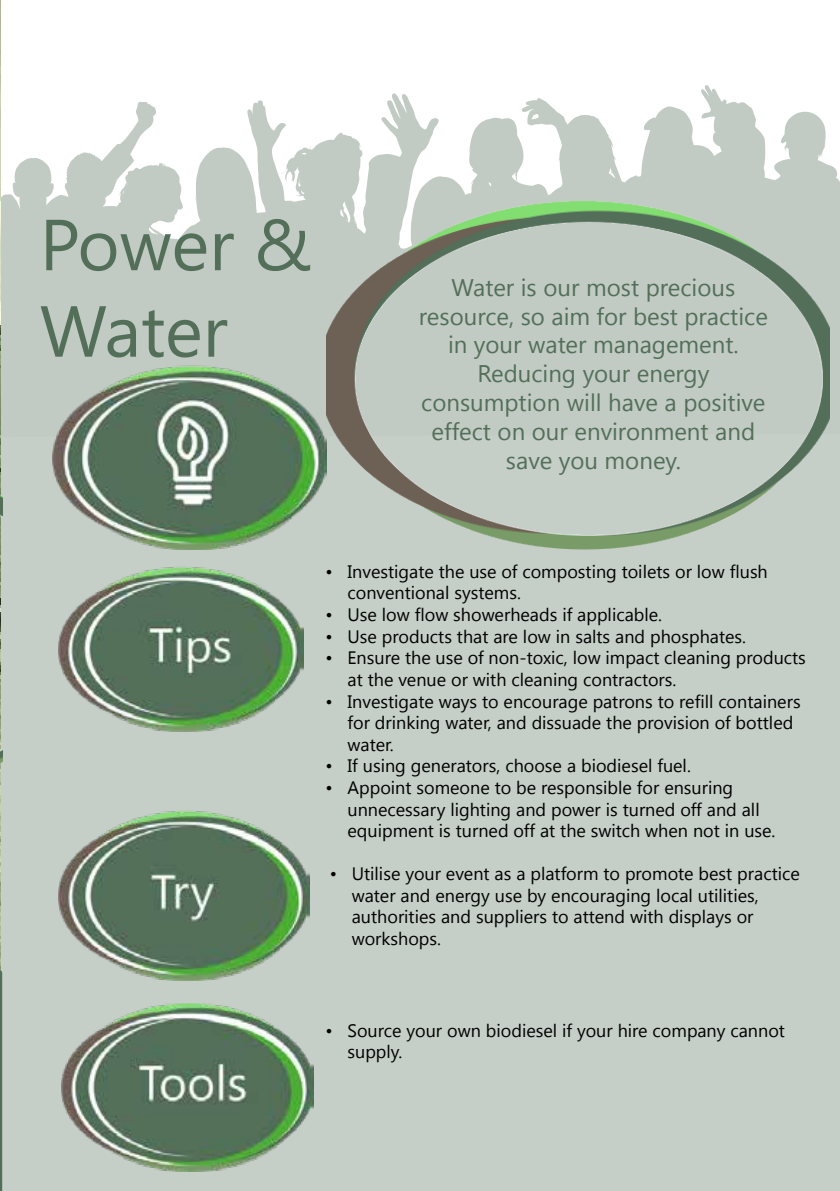
<style>
.page{position:relative;width:840px;height:1191px;background:#fff}
.page>*{position:absolute;margin:0;border:0;box-sizing:border-box;transform-origin:0 0}
.t1{font:72px/86.4px "Segoe UI";letter-spacing:-.005em;color:#536f59}
.t2{font:24px/28.8px "Segoe UI";color:#536f59;text-align:center}
.t3{font:18px/21.6px "Segoe UI";color:#000}
</style>
<div class="page">
<div style="left:0;top:413px;width:839px;height:778px;background:#c5cec7"></div>
<svg style="left:1px;top:85px;width:838px;height:336px;fill:#c1cbc3"></svg>
<img style="left:326px;top:191px;width:503px;height:358px">
<img style="left:52px;top:360px;width:274px;height:189px">
<img style="left:58px;top:567px;width:246px;height:164px">
<img style="left:62px;top:1003px;width:251px;height:168px">
<img style="left:58px;top:811px;width:252px;height:169px">
<img style="left:0;top:0;width:1px;height:1081px">
<img style="left:0;top:436px;width:2px;height:375px">
<svg style="left:0;top:889px;width:2px;height:302px"></svg>
<h1 class="t1" style="left:40px;top:198px;width:273px">Power &amp;<br>Water</h1>
<h2 class="t2" style="left:418px;top:272px;width:350px">Water is our most precious resource, so aim for best practice in your water management.<br>Reducing your energy consumption will have a positive effect on our environment and save you money.</h2>
<p class="t3" style="left:347px;top:560px;width:421px;text-indent:-22px">• Investigate the use of composting toilets or low flush conventional systems.</p>
<p class="t3" style="left:325px;top:603px;width:338px">• Use low flow showerheads if applicable.</p>
<p class="t3" style="left:325px;top:624px;width:422px">• Use products that are low in salts and phosphates.</p>
<p class="t3" style="left:347px;top:646px;width:459px;text-indent:-22px">• Ensure the use of non-toxic, low impact cleaning products at the venue or with cleaning contractors.</p>
<p class="t3" style="left:347px;top:689px;width:454px;text-indent:-22px">• Investigate ways to encourage patrons to refill containers for drinking water, and dissuade the provision of bottled water.</p>
<p class="t3" style="left:325px;top:754px;width:367px">• If using generators, choose a biodiesel fuel.</p>
<p class="t3" style="left:347px;top:776px;width:429px;text-indent:-22px">• Appoint someone to be responsible for ensuring unnecessary lighting and power is turned off and all equipment is turned off at the switch when not in use.</p>
<p class="t3" style="left:351px;top:862px;width:449px;text-indent:-22px">• Utilise your event as a platform to promote best practice water and energy use by encouraging local utilities, authorities and suppliers to attend with displays or workshops.</p>
<p class="t3" style="left:347px;top:1018px;width:438px;text-indent:-22px">• Source your own biodiesel if your hire company cannot supply.</p>
</div>
